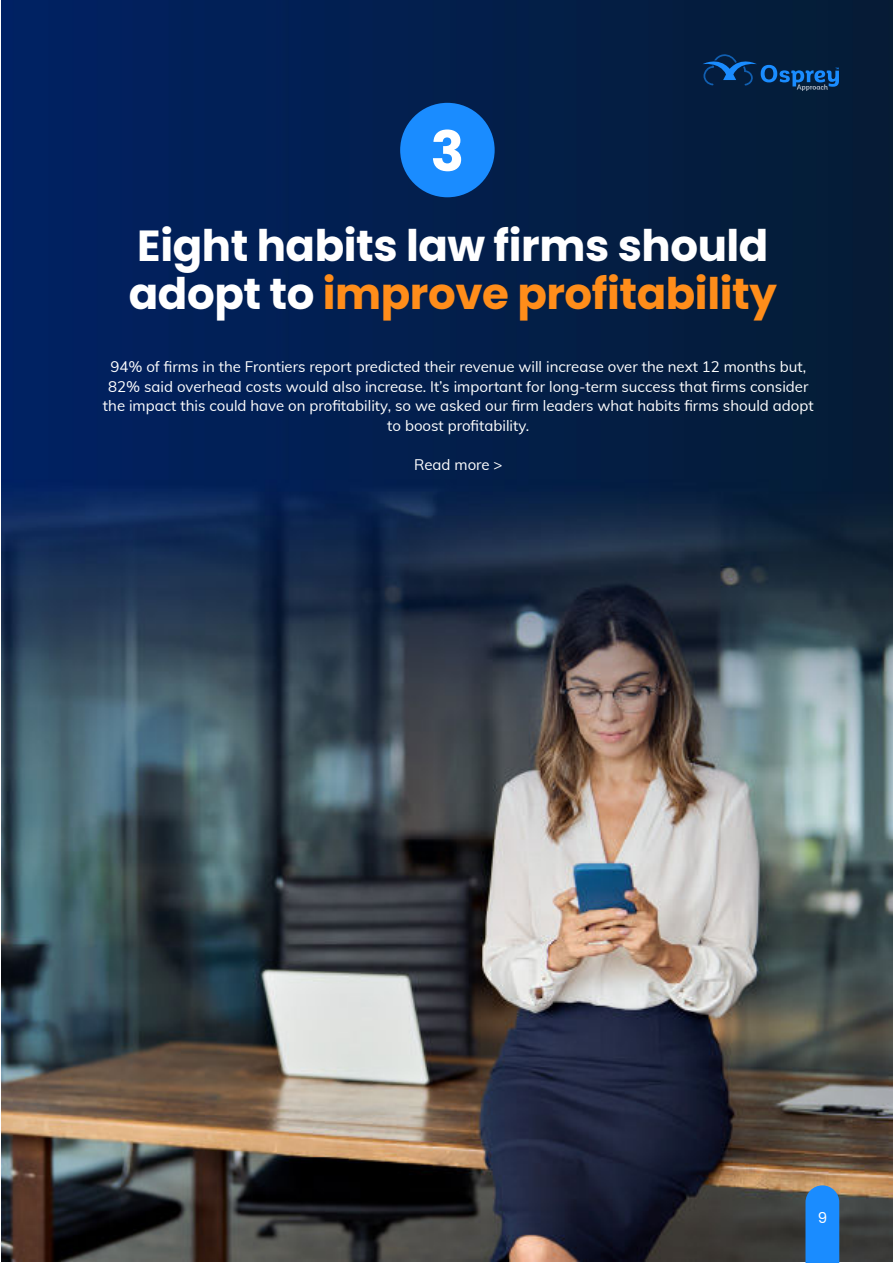
<style>
.page{position:relative;width:893px;height:1263px;background:#fff}
.page>*{position:absolute;margin:0;border:0;box-sizing:border-box;transform-origin:0 0}
.t1{font:700 55.5px "Poppins";color:#fff}
.t2{font:700 43.5px/48px "Poppins";letter-spacing:-.01em;color:#fff}
.t3{font:15px/19.5px "Muli";color:#fff;text-align:center}
.t4{font:15px "Poppins";color:#fff}
.s1{color:#ff8d1a}
</style>
<div class="page">
<img style="left:1px;top:0;width:892px;height:1261px">
<svg style="left:805px;top:1185px;width:34px;height:78px;background:#228bf4"></svg>
<svg style="left:702px;top:54px;width:137px;height:37px;background:#0a3462"></svg>
<div style="left:400px;top:103px;width:95px;height:94px;background:#1a8cff;border-radius:50%"></div>
<h1 class="t1" style="left:431px;top:126px;width:35px">3</h1>
<h2 class="t2" style="left:129px;top:225px;width:649px">Eight habits law firms should adopt to <span class="s1">improve profitability</span></h2>
<p class="t3" style="left:103px;top:356px;width:712px">94% of firms in the Frontiers report predicted their revenue will increase over the next 12 months but, 82% said overhead costs would also increase. It’s important for long-term success that firms consider the impact this could have on profitability, so we asked our firm leaders what habits firms should adopt to boost profitability.</p>
<p class="t3" style="left:414px;top:454px;width:90px">Read more &gt;</p>
<p class="t4" style="left:818px;top:1211px;width:11px">9</p>
</div>
